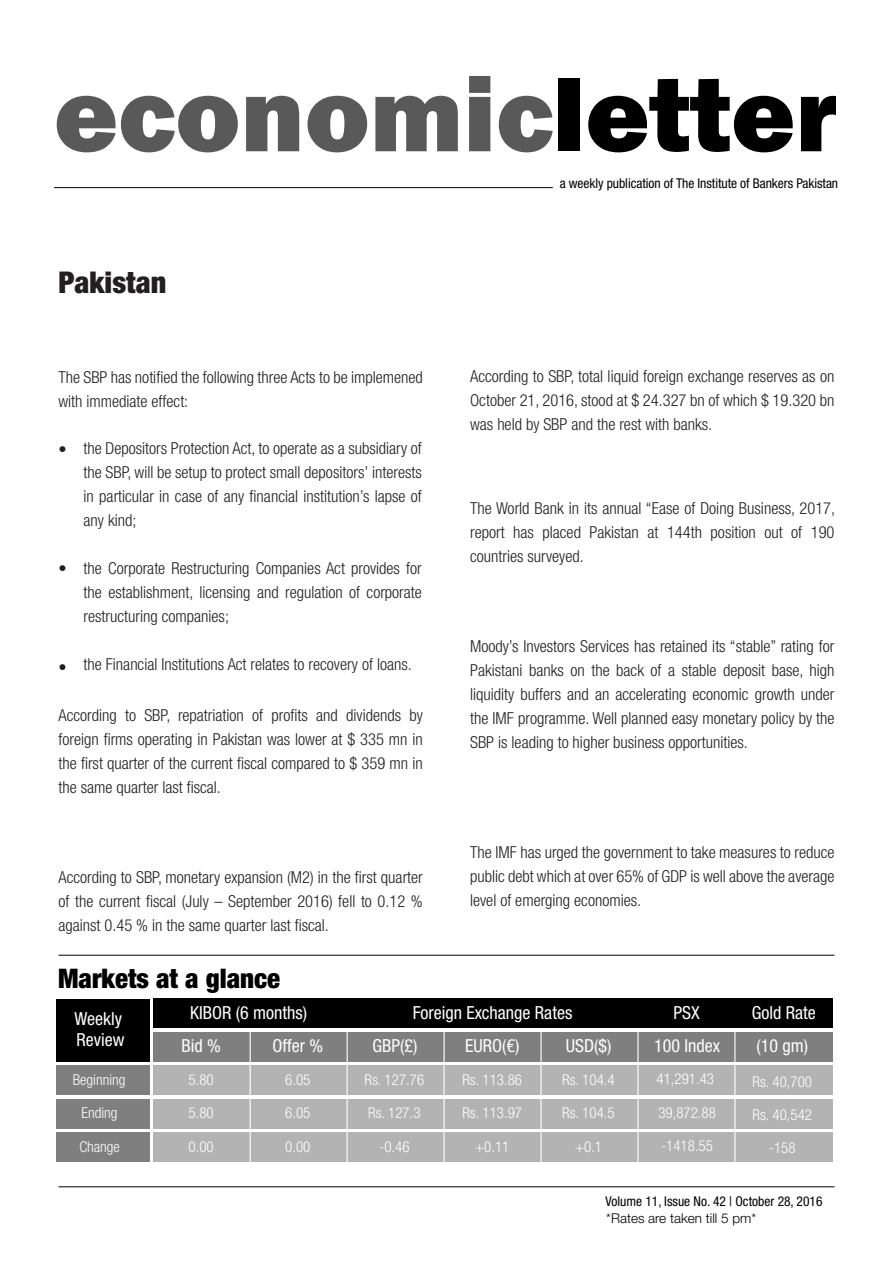
<style>
.page{position:relative;width:893px;height:1263px;background:#fff}
.page>*{position:absolute;margin:0;border:0;box-sizing:border-box;transform-origin:0 0}
.t1{font:800 109.5px "Franklin Gothic";color:#595959}
.t2{font:900 condensed 30px "Helvetica Neue LT Std";color:#231f20}
.t3{font:900 condensed 27px "Helvetica Neue LT Std";color:#000}
.t4{font:condensed 18px/21.6px "Helvetica Neue LT Std";color:#fff}
.t5{font:300 condensed 16.5px/24px "Helvetica Neue LT Std";color:#231f20;text-align:justify}
.t6{font:300 condensed 15px/32.5px "Helvetica Neue LT Std";color:#fff}
.t7{font:condensed 13.5px "Helvetica Neue LT Std";letter-spacing:-.005em;color:#000}
.t8{font:300 13.5px "Helvetica Neue LT Std";color:#000}
.s1{color:#000}
</style>
<div class="page">
<hr style="left:54px;top:187px;width:499px;height:1px;background:#000">
<div style="left:56px;top:999px;width:94px;height:62px;background:#000"></div>
<div style="left:56px;top:1066px;width:94px;height:29px;background:#7f7f7f"></div>
<div style="left:153px;top:999px;width:680px;height:29px;background:#000"></div>
<div style="left:153px;top:1032px;width:680px;height:29px;background:#7f7f7f"></div>
<div style="left:153px;top:1066px;width:680px;height:29px;background:#b3b3b3"></div>
<div style="left:153px;top:1099px;width:680px;height:29px;background:#b3b3b3"></div>
<div style="left:153px;top:1133px;width:680px;height:29px;background:#b3b3b3"></div>
<div style="left:56px;top:1099px;width:94px;height:29px;background:#7f7f7f"></div>
<div style="left:56px;top:1133px;width:94px;height:29px;background:#7f7f7f"></div>
<hr style="left:250px;top:1030px;width:1px;height:132px;background:#fff">
<hr style="left:347px;top:1030px;width:1px;height:132px;background:#fff">
<hr style="left:443px;top:1030px;width:2px;height:132px;background:#fff">
<hr style="left:540px;top:1030px;width:2px;height:132px;background:#fff">
<hr style="left:637px;top:1030px;width:2px;height:132px;background:#fff">
<hr style="left:734px;top:1030px;width:1px;height:132px;background:#fff">
<hr style="left:59px;top:1186px;width:775px;height:1px;background:#000">
<hr style="left:58px;top:955px;width:776px;height:1px;background:#000">
<h1 class="t1" style="left:54px;top:44px;width:785px">economic<span class="s1">letter</span></h1>
<p class="t7" style="left:560px;top:175px;width:280px">a weekly publication of The Institute of Bankers Pakistan</p>
<h2 class="t2" style="left:58px;top:264px;width:109px">Pakistan</h2>
<p class="t5" style="left:58px;top:365px;width:366px">The SBP has notified the following three Acts to be implemened with immediate effect:</p>
<p class="t5" style="left:58px;top:437px;width:10px">•</p>
<p class="t5" style="left:84px;top:436px;width:340px">the Depositors Protection Act, to operate as a subsidiary of the SBP, will be setup to protect small depositors’ interests in particular in case of any financial institution’s lapse of any kind;</p>
<p class="t5" style="left:84px;top:556px;width:340px">the Corporate Restructuring Companies Act provides for the establishment, licensing and regulation of corporate restructuring companies;</p>
<p class="t5" style="left:84px;top:652px;width:330px">the Financial Institutions Act relates to recovery of loans.</p>
<p class="t5" style="left:58px;top:556px;width:10px">•</p>
<p class="t5" style="left:58px;top:655px;width:10px">•</p>
<p class="t5" style="left:58px;top:703px;width:366px">According to SBP, repatriation of profits and dividends by foreign firms operating in Pakistan was lower at $ 335 mn in the first quarter of the current fiscal compared to $ 359 mn in the same quarter last fiscal.</p>
<p class="t5" style="left:58px;top:865px;width:366px">According to SBP, monetary expansion (M2) in the first quarter of the current fiscal (July – September 2016) fell to 0.12 % against 0.45 % in the same quarter last fiscal.</p>
<p class="t5" style="left:470px;top:364px;width:366px">According to SBP, total liquid foreign exchange reserves as on October 21, 2016, stood at $ 24.327 bn of which $ 19.320 bn was held by SBP and the rest with banks.</p>
<p class="t5" style="left:470px;top:496px;width:366px">The World Bank in its annual “Ease of Doing Business, 2017, report has placed Pakistan at 144th position out of 190 countries surveyed.</p>
<p class="t5" style="left:470px;top:634px;width:366px">Moody’s Investors Services has retained its “stable” rating for Pakistani banks on the back of a stable deposit base, high liquidity buffers and an accelerating economic growth under the IMF programme. Well planned easy monetary policy by the SBP is leading to higher business opportunities.</p>
<p class="t5" style="left:470px;top:840px;width:366px">The IMF has urged the government to take measures to reduce public debt which at over 65% of GDP is well above the average level of emerging economies.</p>
<h3 class="t3" style="left:58px;top:962px;width:224px">Markets at a glance</h3>
<p class="t4" style="left:74px;top:1007px;width:51px">Weekly<br>Review</p>
<p class="t4" style="left:182px;top:996px;width:127px;line-height:33.5px;text-indent:9px">KIBOR (6 months)<br>Bid %</p>
<p class="t4" style="left:413px;top:1001px;width:161px">Foreign Exchange Rates</p>
<p class="t4" style="left:673px;top:1001px;width:28px">PSX</p>
<p class="t4" style="left:752px;top:1001px;width:66px">Gold Rate</p>
<p class="t4" style="left:273px;top:1035px;width:52px">Offer %</p>
<p class="t4" style="left:373px;top:1035px;width:46px">GBP(£)</p>
<p class="t4" style="left:465px;top:1035px;width:56px">EURO(€)</p>
<p class="t4" style="left:566px;top:1035px;width:47px">USD($)</p>
<p class="t4" style="left:654px;top:1035px;width:67px">100 Index</p>
<p class="t4" style="left:757px;top:1035px;width:53px">(10 gm)</p>
<p class="t6" style="left:656px;top:1062px;width:59px">41,291.43</p>
<p class="t6" style="left:658px;top:1097px;width:59px">39,872.88</p>
<p class="t6" style="left:365px;top:1063px;width:61px">Rs. 127.76</p>
<p class="t6" style="left:368px;top:1096px;width:54px">Rs. 127.3</p>
<p class="t6" style="left:462px;top:1063px;width:61px">Rs. 113.86</p>
<p class="t6" style="left:462px;top:1097px;width:61px">Rs. 113.97</p>
<p class="t6" style="left:562px;top:1063px;width:54px">Rs. 104.4</p>
<p class="t6" style="left:562px;top:1097px;width:54px">Rs. 104.5</p>
<p class="t6" style="left:73px;top:1063px;width:54px">Beginning</p>
<p class="t6" style="left:189px;top:1063px;width:27px">5.80<br>5.80</p>
<p class="t6" style="left:189px;top:1130px;width:27px">0.00</p>
<p class="t6" style="left:285px;top:1130px;width:27px">0.00</p>
<p class="t6" style="left:379px;top:1130px;width:32px">-0.46</p>
<p class="t6" style="left:475px;top:1130px;width:36px">+0.11</p>
<p class="t6" style="left:575px;top:1130px;width:28px">+0.1</p>
<p class="t6" style="left:661px;top:1129px;width:53px">-1418.55</p>
<p class="t6" style="left:769px;top:1132px;width:28px">-158</p>
<p class="t6" style="left:285px;top:1063px;width:27px">6.05</p>
<p class="t6" style="left:285px;top:1096px;width:27px">6.05</p>
<p class="t6" style="left:753px;top:1065px;width:61px">Rs. 40,700</p>
<p class="t6" style="left:81px;top:1097px;width:38px">Ending</p>
<p class="t6" style="left:753px;top:1098px;width:61px">Rs. 40,542</p>
<p class="t6" style="left:79px;top:1130px;width:42px">Change</p>
<p class="t7" style="left:605px;top:1193px;width:219px">Volume 11, Issue No. 42 | October 28, 2016</p>
<p class="t8" style="left:606px;top:1209px;width:151px">*Rates are taken till 5 pm*</p>
</div>
